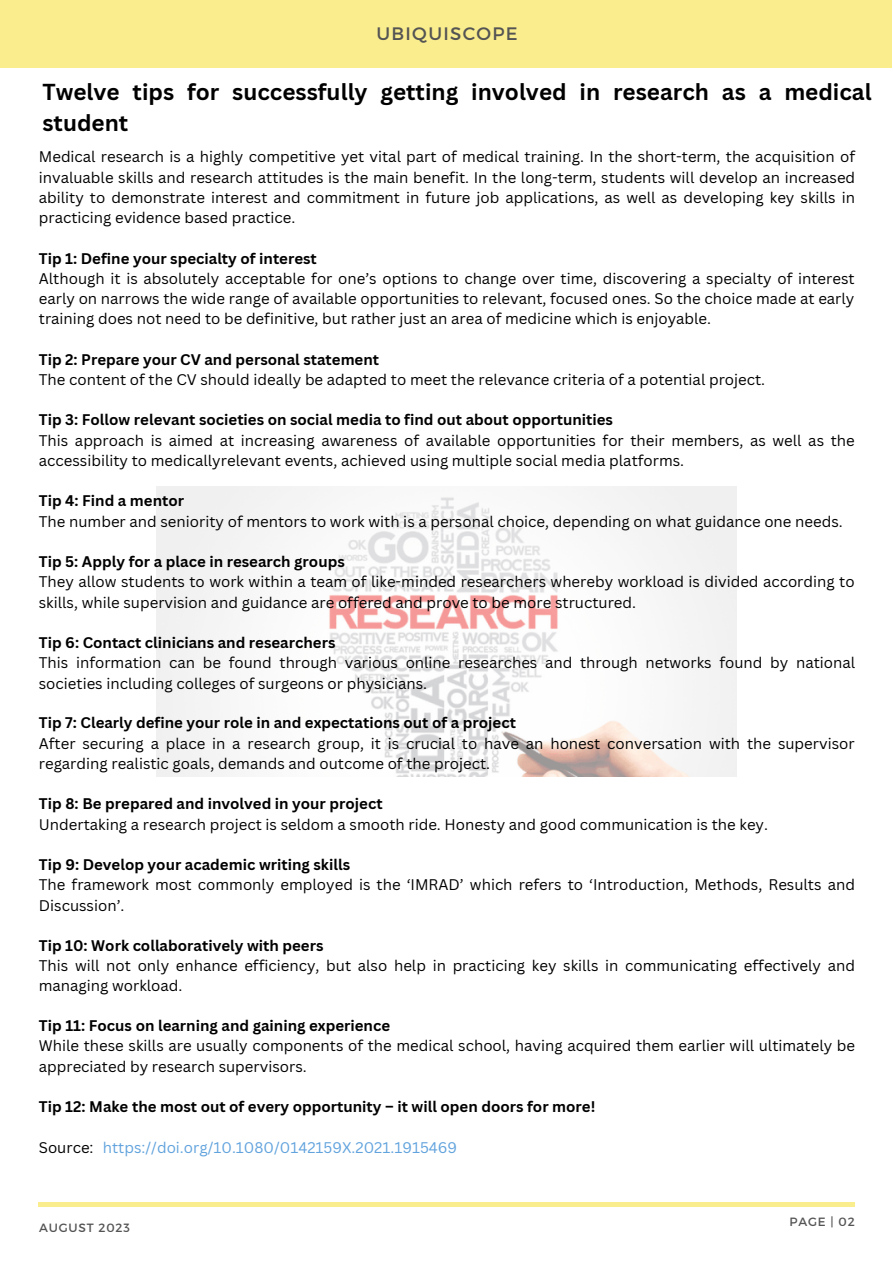
<style>
.page{position:relative;width:893px;height:1264px;background:#fff}
.page>*{position:absolute;margin:0;border:0;box-sizing:border-box;transform-origin:0 0}
.t1{font:700 22.5px/31.5px "Canva Sans";color:#000}
.t2{font:18px "Montserrat";letter-spacing:.07em;color:#545454}
.t3{font:15px/20.2px "Canva Sans";color:#000}
.t4{font:700 15px "Canva Sans";color:#000}
.t5{font:15px "Canva Sans";color:#61a3dd}
.t6{font:12px "Montserrat";letter-spacing:.07em;color:#545454}
</style>
<div class="page">
<div style="left:0;top:0;width:891px;height:67px;background:#faed8e"></div>
<hr style="left:38px;top:1202px;width:816px;height:4px;background:#faed8e">
<img style="left:156px;top:486px;width:580px;height:290px">
<p class="t2" style="left:376px;top:21px;width:142px">UBIQUISCOPE</p>
<p class="t1" style="left:42px;top:75px;width:830px">Twelve tips for successfully getting involved in research as a medical student</p>
<p class="t3" style="left:39px;top:146px;width:817px;text-align:justify">Medical research is a highly competitive yet vital part of medical training. In the short-term, the acquisition of invaluable skills and research attitudes is the main benefit. In the long-term, students will develop an increased ability to demonstrate interest and commitment in future job applications, as well as developing key skills in practicing evidence based practice.</p>
<p class="t4" style="left:39px;top:247px;width:279px">Tip 1: Define your specialty of interest</p>
<p class="t3" style="left:39px;top:268px;width:817px;text-align:justify">Although it is absolutely acceptable for one’s options to change over time, discovering a specialty of interest early on narrows the wide range of available opportunities to relevant, focused ones. So the choice made at early training does not need to be definitive, but rather just an area of medicine which is enjoyable.</p>
<p class="t4" style="left:39px;top:349px;width:342px">Tip 2: Prepare your CV and personal statement</p>
<p class="t3" style="left:39px;top:369px;width:727px">The content of the CV should ideally be adapted to meet the relevance criteria of a potential project.</p>
<p class="t4" style="left:39px;top:409px;width:575px">Tip 3: Follow relevant societies on social media to find out about opportunities</p>
<p class="t3" style="left:39px;top:430px;width:817px">This approach is aimed at increasing awareness of available opportunities for their members, as well as the accessibility to medicallyrelevant events, achieved using multiple social media platforms.</p>
<p class="t4" style="left:39px;top:490px;width:147px">Tip 4: Find a mentor</p>
<p class="t3" style="left:39px;top:510px;width:805px">The number and seniority of mentors to work with is a personal choice, depending on what guidance one needs.</p>
<p class="t4" style="left:39px;top:551px;width:307px">Tip 5: Apply for a place in research groups</p>
<p class="t3" style="left:39px;top:571px;width:817px">They allow students to work within a team of like-minded researchers whereby workload is divided according to skills, while supervision and guidance are offered and prove to be more structured.</p>
<p class="t4" style="left:39px;top:632px;width:298px">Tip 6: Contact clinicians and researchers</p>
<p class="t3" style="left:39px;top:652px;width:817px">This information can be found through various online researches and through networks found by national societies including colleges of surgeons or physicians.</p>
<p class="t4" style="left:39px;top:712px;width:478px">Tip 7: Clearly define your role in and expectations out of a project</p>
<p class="t3" style="left:39px;top:732px;width:817px">After securing a place in a research group, it is crucial to have an honest conversation with the supervisor regarding realistic goals, demands and outcome of the project.</p>
<p class="t4" style="left:39px;top:793px;width:345px">Tip 8: Be prepared and involved in your project</p>
<p class="t3" style="left:39px;top:813px;width:730px">Undertaking a research project is seldom a smooth ride. Honesty and good communication is the key.</p>
<p class="t4" style="left:39px;top:854px;width:313px">Tip 9: Develop your academic writing skills</p>
<p class="t3" style="left:39px;top:874px;width:817px">The framework most commonly employed is the ‘IMRAD’ which refers to ‘Introduction, Methods, Results and<br>Discussion’.</p>
<p class="t4" style="left:39px;top:935px;width:286px">Tip 10: Work collaboratively with peers</p>
<p class="t3" style="left:39px;top:955px;width:817px">This will not only enhance efficiency, but also help in practicing key skills in communicating effectively and managing workload.</p>
<p class="t4" style="left:39px;top:1015px;width:353px">Tip 11: Focus on learning and gaining experience</p>
<p class="t3" style="left:39px;top:1035px;width:817px">While these skills are usually components of the medical school, having acquired them earlier will ultimately be appreciated by research supervisors.</p>
<p class="t4" style="left:39px;top:1096px;width:558px">Tip 12: Make the most out of every opportunity – it will open doors for more!</p>
<p class="t3" style="left:39px;top:1136px;width:56px">Source:</p>
<p class="t5" style="left:103px;top:1136px;width:356px">https://doi.org/10.1080/0142159X.2021.1915469</p>
<p class="t6" style="left:39px;top:1219px;width:92px">AUGUST 2023</p>
<p class="t6" style="left:789px;top:1214px;width:67px">PAGE | 02</p>
</div>
